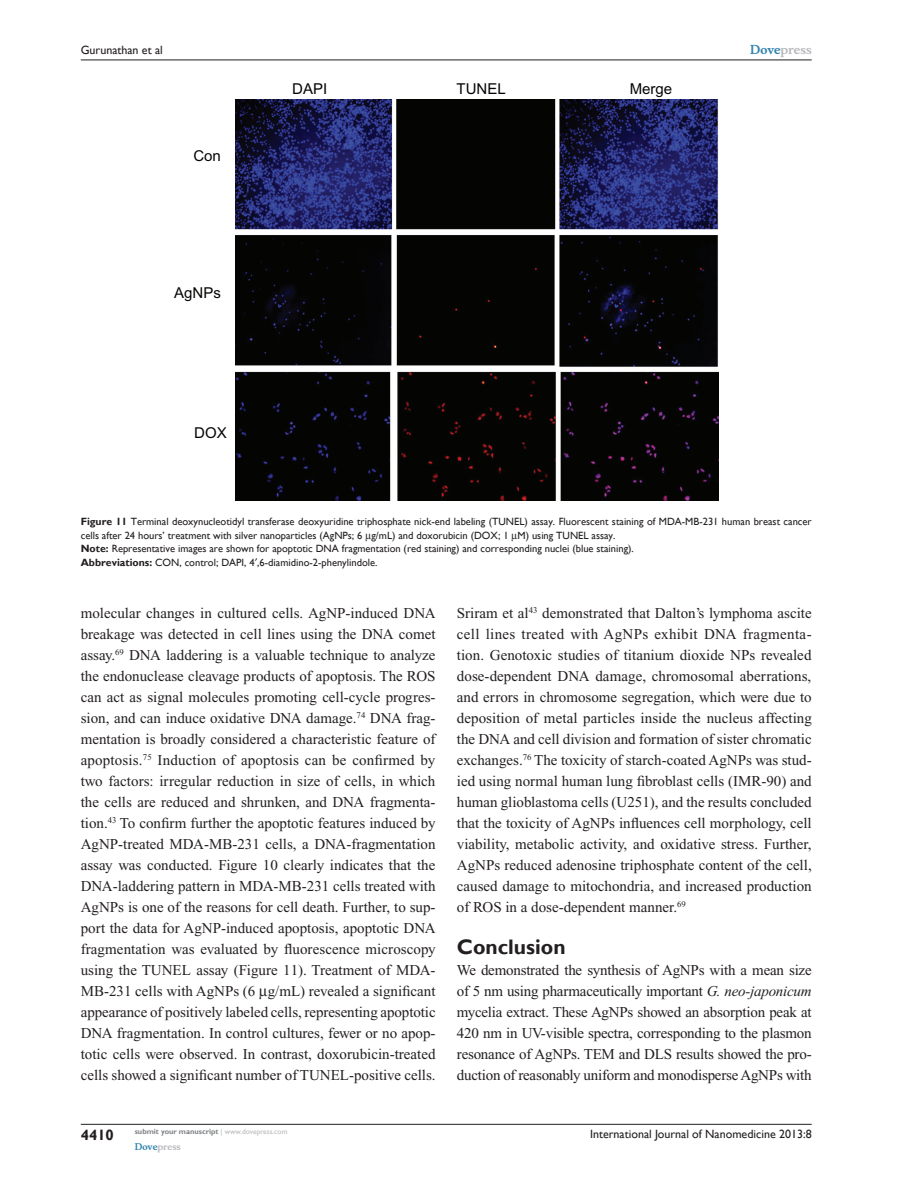
<style>
.page{position:relative;width:918px;height:1188px;background:#fff}
.page>*{position:absolute;margin:0;border:0;box-sizing:border-box;transform-origin:0 0}
.t1{font:700 21px "Gill Sans";color:#231f20}
.TxF{font:15px/21px "Times New Roman";color:#231f20;text-align:justify}
.t2{font:15px "Arial";color:#040503}
.t3{font:700 15px "Gill Sans";color:#231f20}
.t4{font:12px "Gill Sans";color:#231f20}
.t5{font:700 12px "Musee";color:#b8b9bc}
.FC{font:10.5px/13.5px "Gill Sans";color:#231f20}
.FigSNRI{font:10.5px "Gill Sans";color:#231f20}
.TSNRI{font:10.5px "Gill Sans";color:#231f20}
.t6{font:700 9px "Musee";color:#b8b9bc}
.t7{font:700 7.5px "Gill Sans";color:#808285}
.s1{color:#3485ae}
.s2{font-weight:700}
.s3{font-style:italic}
.s4{font-weight:400;color:#b8b9bc}
</style>
<div class="page">
<hr style="left:81px;top:1124px;width:731px;height:1px;background:#231f20">
<hr style="left:81px;top:60px;width:731px;height:1px;background:#231f20">
<img style="left:235px;top:99px;width:483px;height:401px">
<p class="t4" style="left:81px;top:43px;width:84px">Gurunathan et al</p>
<p class="t2" style="left:193px;top:147px;width:29px">Con</p>
<p class="t2" style="left:174px;top:284px;width:48px">AgNPs</p>
<p class="t2" style="left:194px;top:424px;width:34px">DOX</p>
<p class="t2" style="left:292px;top:80px;width:37px">DAPI</p>
<p class="t2" style="left:457px;top:80px;width:51px">TUNEL</p>
<p class="t2" style="left:630px;top:80px;width:44px">Merge</p>
<p class="t5" style="left:750px;top:43px;width:63px"><span class="s1">Dove</span>press</p>
<p class="FC" style="left:81px;top:515px;width:732px"><span class="s2">Figure 11</span> Terminal deoxynucleotidyl transferase deoxyuridine triphosphate nick-end labeling (TUNEL) assay. Fluorescent staining of MDA-MB-231 human breast cancer cells after 24 hours’ treatment with silver nanoparticles (AgNPs; 6 g/mL) and doxorubicin (DOX; 1 M) using TUNEL assay.</p>
<p class="FigSNRI" style="left:81px;top:543px;width:555px"><span class="s2">Note:</span> Representative images are shown for apoptotic DNA fragmentation (red staining) and corresponding nuclei (blue staining).</p>
<p class="TSNRI" style="left:81px;top:556px;width:298px"><span class="s2">Abbreviations:</span> CON, control; DAPI, 4 ,6-diamidino-2-phenylindole.</p>
<p class="TxF" style="left:457px;top:603px;width:357px">Sriram et al<sup>43</sup> demonstrated that Dalton’s lymphoma ascite cell lines treated with AgNPs exhibit DNA fragmenta&shy;tion. Genotoxic studies of titanium dioxide NPs revealed dose-dependent DNA damage, chromosomal aberrations, and errors in chromosome segregation, which were due to deposition of metal particles inside the nucleus affecting the DNA and cell division and formation of sister chromatic exchanges.<sup>76</sup> The toxicity of starch-coated AgNPs was stud&shy;ied using normal human lung fibroblast cells (IMR-90) and human glioblastoma cells (U251), and the results concluded that the toxicity of AgNPs influences cell morphology, cell viability, metabolic activity, and oxidative stress. Further, AgNPs reduced adenosine triphosphate content of the cell, caused damage to mitochondria, and increased production of ROS in a dose-dependent manner.<sup>69</sup></p>
<h1 class="t1" style="left:457px;top:934px;width:110px">Conclusion</h1>
<p class="TxF" style="left:457px;top:960px;width:356px">We demonstrated the synthesis of AgNPs with a mean size of 5 nm using pharmaceutically important <span class="s3">G. neo-japonicum </span>mycelia extract. These AgNPs showed an absorption peak at 420 nm in UV-visible spectra, corresponding to the plasmon resonance of AgNPs. TEM and DLS results showed the pro&shy;duction of reasonably uniform and monodisperse AgNPs with</p>
<p class="TxF" style="left:81px;top:603px;width:356px">molecular changes in cultured cells. AgNP-induced DNA breakage was detected in cell lines using the DNA comet assay.<sup>69</sup> DNA laddering is a valuable technique to analyze the endonuclease cleavage products of apoptosis. The ROS can act as signal molecules promoting cell-cycle progres&shy;sion, and can induce oxidative DNA damage.<sup>74</sup> DNA frag&shy;mentation is broadly considered a characteristic feature of apoptosis.<sup>75</sup> Induction of apoptosis can be confirmed by two factors: irregular reduction in size of cells, in which the cells are reduced and shrunken, and DNA fragmenta&shy;tion.<sup>43</sup> To confirm further the apoptotic features induced by AgNP-treated MDA-MB-231 cells, a DNA-fragmentation assay was conducted. Figure 10 clearly indicates that the DNA-laddering pattern in MDA-MB-231 cells treated with AgNPs is one of the reasons for cell death. Further, to sup&shy;port the data for AgNP-induced apoptosis, apoptotic DNA fragmentation was evaluated by fluorescence microscopy using the TUNEL assay (Figure 11). Treatment of MDA-MB-231 cells with AgNPs (6 g/mL) revealed a significant appearance of positively labeled cells, representing apoptotic DNA fragmentation. In control cultures, fewer or no apop&shy;totic cells were observed. In contrast, doxorubicin-treated cells showed a significant number of TUNEL-positive cells.</p>
<p class="t3" style="left:81px;top:1126px;width:35px">4410</p>
<p class="t7" style="left:135px;top:1127px;width:154px">submit your manuscript <span class="s4">| www.dovepress.com</span></p>
<p class="t6" style="left:135px;top:1141px;width:48px"><span class="s1">Dove</span>press</p>
<p class="t4" style="left:590px;top:1127px;width:223px">International Journal of Nanomedicine 2013:8</p>
</div>
